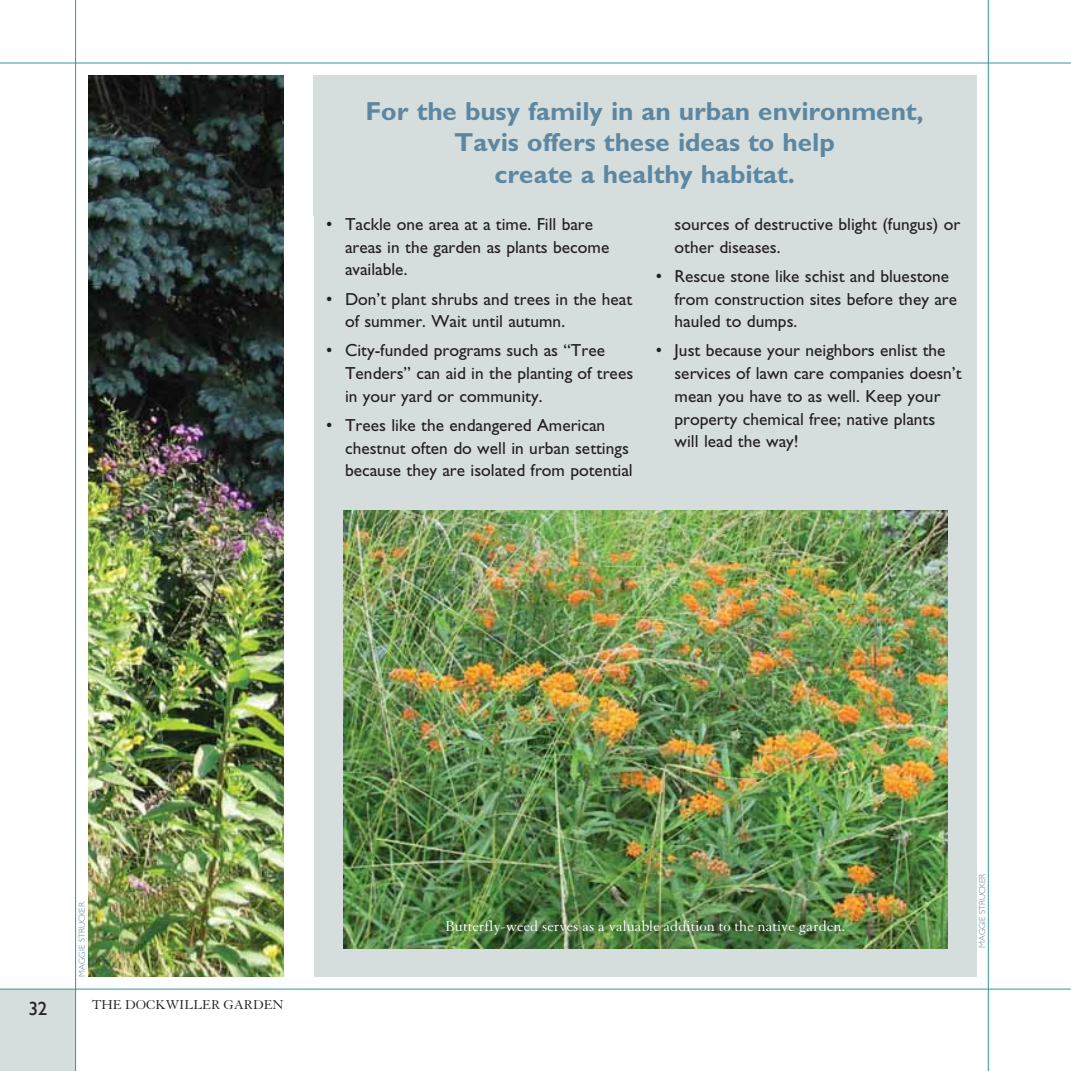
<style>
.page{position:relative;width:1071px;height:1071px;background:#fff}
.page>*{position:absolute;margin:0;border:0;box-sizing:border-box;transform-origin:0 0}
.t1{font:26.25px/31.5px "TT35 BAO00";color:#5d87a1;text-align:center}
.t2{font:19.25px "TT358 CO00";color:#231f20}
.t3{font:17.5px/22.8px "TT358 CO00";color:#231f20}
.t4{font:15.75px "Granjon";color:#fff}
.t5{font:14px "Granjon";color:#231f20}
.t6{font:8.75px "TT3585 O00";color:#5d87a1}
</style>
<div class="page">
<div style="left:0;top:989px;width:75px;height:82px;background:#d5dedc"></div>
<hr style="left:0;top:63px;width:1071px;height:1px;background:#38939b">
<hr style="left:0;top:989px;width:1071px;height:1px;background:#38939b">
<hr style="left:75px;top:0;width:1px;height:1071px;background:#38939b">
<hr style="left:988px;top:0;width:1px;height:1071px;background:#38939b">
<img style="left:88px;top:76px;width:196px;height:900px">
<div style="left:314px;top:76px;width:662px;height:900px;background:#d5dedc"></div>
<img style="left:344px;top:511px;width:603px;height:438px">
<div style="left:313px;top:76px;width:663px;height:140px;background:#d5dedc"></div>
<h1 class="t1" style="left:365px;top:98px;width:560px">For the busy family in an urban environment,<br>Tavis offers these ideas to help<br>create a healthy habitat.</h1>
<p class="t3" style="left:345px;top:215px;width:266px;text-indent:-19px">• Tackle one area at a time. Fill bare areas in the garden as plants become available.</p>
<p class="t3" style="left:345px;top:289px;width:289px;text-indent:-19px">• Don’t plant shrubs and trees in the heat of summer. Wait until autumn.</p>
<p class="t3" style="left:345px;top:341px;width:290px;text-indent:-19px">• City-funded programs such as “Tree<br>Tenders” can aid in the planting of trees in your yard or community.</p>
<p class="t3" style="left:345px;top:416px;width:289px;text-indent:-19px">• Trees like the endangered American chestnut often do well in urban settings because they are isolated from potential</p>
<p class="t3" style="left:675px;top:215px;width:287px">sources of destructive blight (fungus) or other diseases.</p>
<p class="t3" style="left:675px;top:266px;width:284px;text-indent:-19px">• Rescue stone like schist and bluestone from construction sites before they are hauled to dumps.</p>
<p class="t3" style="left:675px;top:341px;width:289px;text-indent:-19px">• Just because your neighbors enlist the services of lawn care companies doesn’t mean you have to as well. Keep your property chemical free; native plants will lead the way!</p>
<p class="t6" style="left:79px;top:976px;width:76px;rotate:-90deg">MAGGIE STRUCKER</p>
<p class="t2" style="left:28px;top:1002px;width:21px">32</p>
<p class="t5" style="left:92px;top:1000px;width:193px">THE DOCKWILLER GARDEN</p>
<p class="t4" style="left:445px;top:920px;width:401px">Butterfly-weed serves as a valuable addition to the native garden.</p>
<p class="t6" style="left:979px;top:948px;width:76px;rotate:-90deg">MAGGIE STRUCKER</p>
</div>
